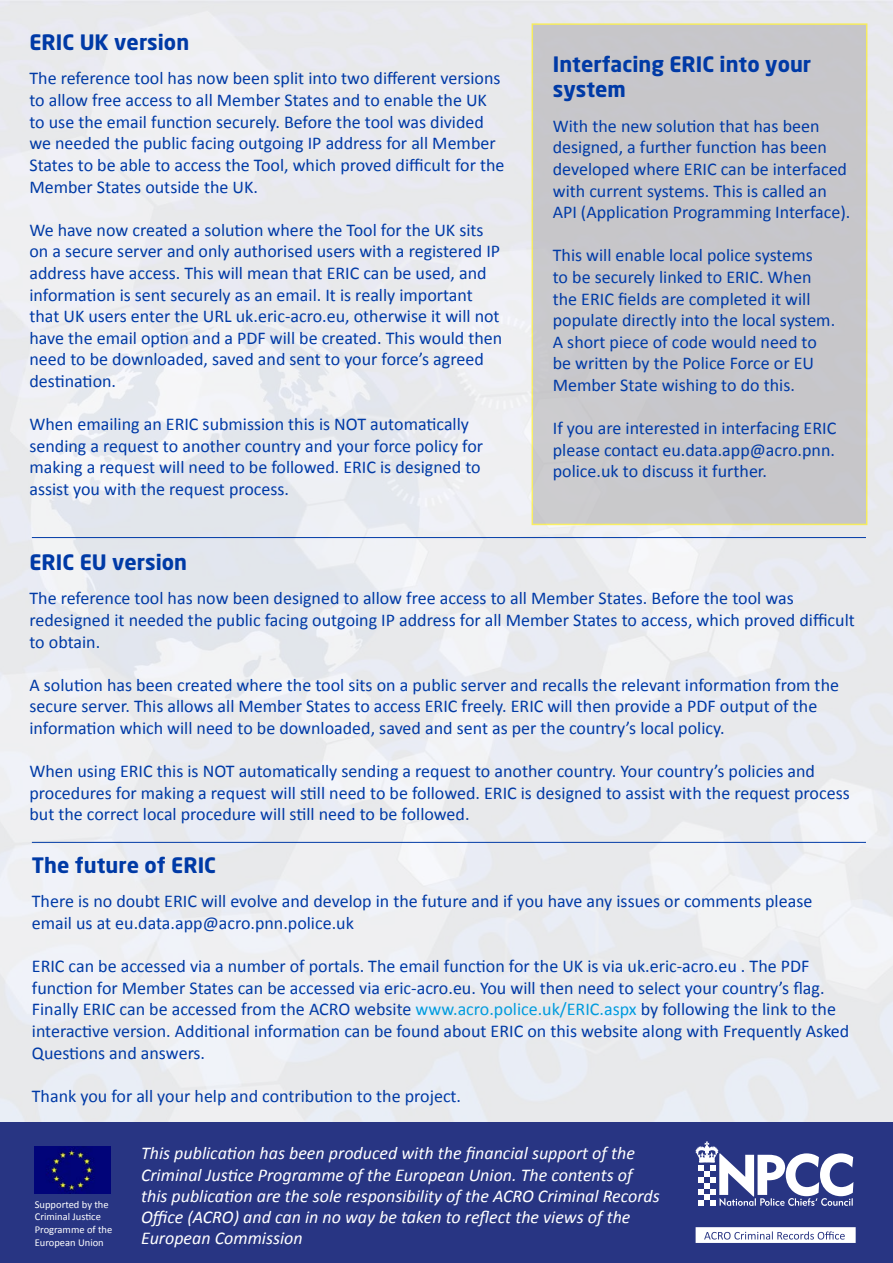
<style>
.page{position:relative;width:893px;height:1263px;background:#fff}
.page>*{position:absolute;margin:0;border:0;box-sizing:border-box;transform-origin:0 0}
.t1{font:700 21px/25.2px "Neo Sans";color:#003aa6}
.t2{font:18px/21.6px "Calibri";color:#003aa6}
.t3{font:italic 18px/21.3px "Calibri";color:#fff}
.t4{font:10.5px/12.6px "Calibri";color:#fff}
.s1{color:#009bde}
</style>
<div class="page">
<img style="left:0;top:0;width:893px;height:1123px">
<hr style="left:32px;top:842px;width:834px;height:1px;background:#003aa6">
<div style="left:0;top:1123px;width:893px;height:140px;background:#283583"></div>
<img style="left:35px;top:1147px;width:76px;height:46px">
<svg style="left:696px;top:1141px;width:157px;height:65px"></svg>
<svg style="left:696px;top:1227px;width:160px;height:16px;background:#e1e3ed"></svg>
<div style="left:531px;top:23px;width:336px;height:502px;background:#c7c6c9"></div>
<hr style="left:32px;top:537px;width:834px;height:1px;background:#003aa6">
<p class="t1" style="left:29px;top:31px;width:161px">ERIC UK version</p>
<p class="t2" style="left:29px;top:67px;width:476px">The reference tool has now been split into two different versions to allow free access to all Member States and to enable the UK to use the email function securely. Before the tool was divided we needed the public facing outgoing IP address for all Member States to be able to access the Tool, which proved difficult for the Member States outside the UK.</p>
<p class="t2" style="left:29px;top:218px;width:474px">We have now created a solution where the Tool for the UK sits on a secure server and only authorised users with a registered IP address have access. This will mean that ERIC can be used, and information is sent securely as an email. It is really important that UK users enter the URL uk.eric-acro.eu, otherwise it will not have the email option and a PDF will be created. This would then need to be downloaded, saved and sent to your force’s agreed destination.</p>
<p class="t2" style="left:29px;top:412px;width:455px">When emailing an ERIC submission this is NOT automatically sending a request to another country and your force policy for making a request will need to be followed. ERIC is designed to assist you with the request process.</p>
<p class="t1" style="left:553px;top:53px;width:260px">Interfacing ERIC into your system</p>
<p class="t2" style="left:553px;top:114px;width:299px">With the new solution that has been designed, a further function has been developed where ERIC can be interfaced with current systems. This is called an API (Application Programming Interface).</p>
<p class="t2" style="left:553px;top:244px;width:284px">This will enable local police systems<br>to be securely linked to ERIC. When the ERIC fields are completed it will populate directly into the local system.<br>A short piece of code would need to be written by the Police Force or EU Member State wishing to do this.</p>
<p class="t2" style="left:553px;top:417px;width:285px;text-align:justify">If you are interested in interfacing ERIC please contact eu.data.app@acro.pnn. police.uk to discuss it further.</p>
<p class="t1" style="left:29px;top:551px;width:159px">ERIC EU version</p>
<p class="t2" style="left:29px;top:587px;width:827px">The reference tool has now been designed to allow free access to all Member States. Before the tool was redesigned it needed the public facing outgoing IP address for all Member States to access, which proved difficult to obtain.</p>
<p class="t2" style="left:29px;top:673px;width:811px">A solution has been created where the tool sits on a public server and recalls the relevant information from the secure server. This allows all Member States to access ERIC freely. ERIC will then provide a PDF output of the information which will need to be downloaded, saved and sent as per the country’s local policy.</p>
<p class="t2" style="left:29px;top:759px;width:822px">When using ERIC this is NOT automatically sending a request to another country. Your country’s policies and procedures for making a request will still need to be followed. ERIC is designed to assist with the request process but the correct local procedure will still need to be followed.</p>
<p class="t1" style="left:32px;top:854px;width:186px">The future of ERIC</p>
<p class="t2" style="left:32px;top:890px;width:782px">There is no doubt ERIC will evolve and develop in the future and if you have any issues or comments please email us at eu.data.app@acro.pnn.police.uk</p>
<p class="t2" style="left:32px;top:954px;width:819px">ERIC can be accessed via a number of portals. The email function for the UK is via uk.eric-acro.eu . The PDF function for Member States can be accessed via eric-acro.eu. You will then need to select your country’s flag.<br>Finally ERIC can be accessed from the ACRO website <span class="s1">www.acro.police.uk/ERIC.aspx</span> by following the link to the interactive version. Additional information can be found about ERIC on this website along with Frequently Asked Questions and answers.</p>
<p class="t2" style="left:32px;top:1084px;width:431px">Thank you for all your help and contribution to the project.</p>
<p class="t4" style="left:35px;top:1197px;width:79px">Supported by the<br>Criminal Justice<br>Programme of the<br>European Union</p>
<p class="t3" style="left:141px;top:1142px;width:520px">This publication has been produced with the financial support of the Criminal Justice Programme of the European Union. The contents of this publication are the sole responsibility of the ACRO Criminal Records Office (ACRO) and can in no way be taken to reflect the views of the European Commission</p>
</div>
